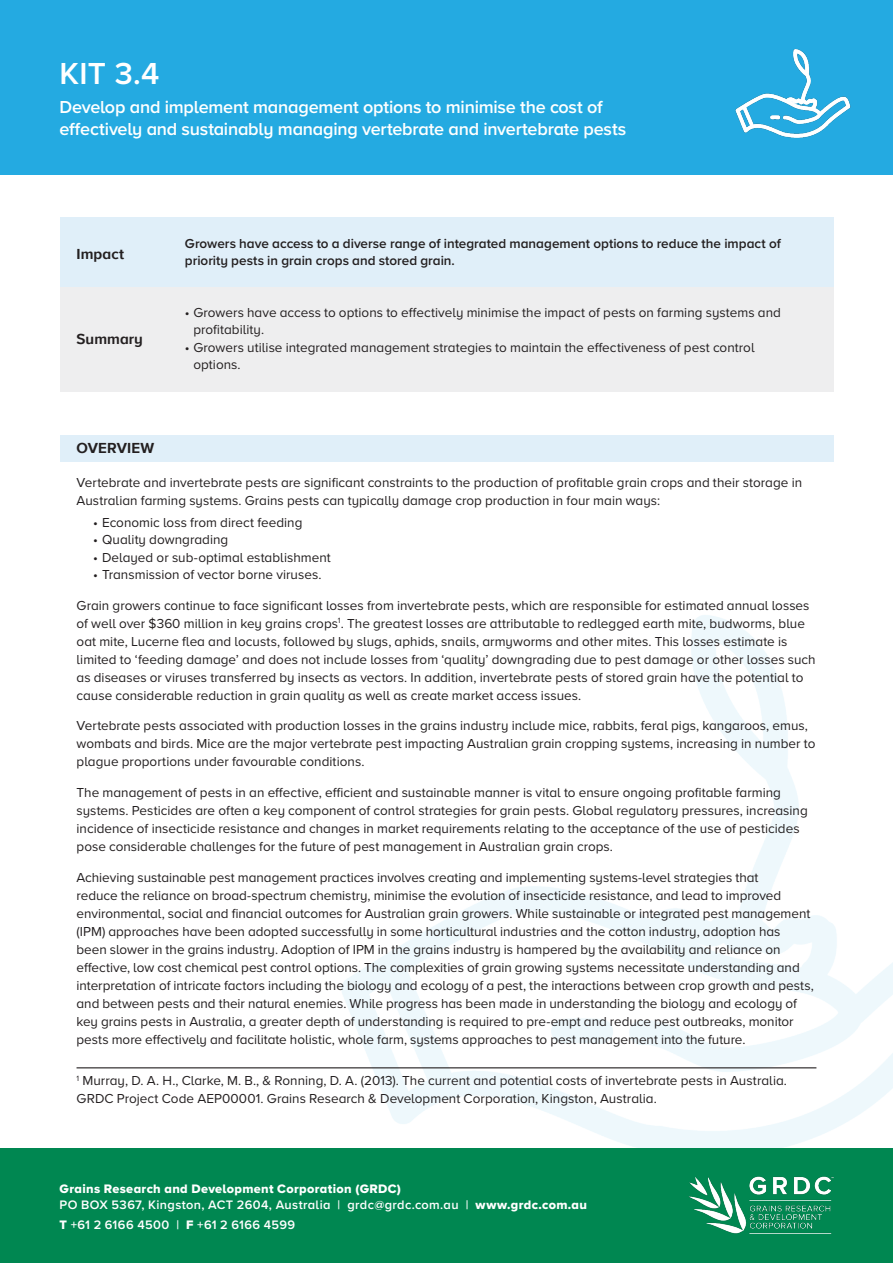
<style>
.page{position:relative;width:893px;height:1263px;background:#fff}
.page>*{position:absolute;margin:0;border:0;box-sizing:border-box;transform-origin:0 0}
.Banner_heading_1{font:600 31.5px "Proxima Nova A";color:#fff}
.Banner_body_text{font:600 18px "Proxima Nova A";letter-spacing:-.01em;color:#fff}
.Text_heading_1{font:700 15px "Proxima Nova AW01";letter-spacing:.005em;color:#231f20}
.Body_text{font:13.5px/18px "Proxima Nova A";color:#231f20}
.Text_heading_2{font:600 13.5px "Proxima Nova A";color:#231f20}
.t1{font:600 12.75px "Proxima Nova A";letter-spacing:.03em;color:#fff}
.t2{font:12.75px "Proxima Nova A Extrabld";letter-spacing:.025em;color:#fff}
.s1{font-family:"Proxima Nova A Extrabld";font-weight:400}
</style>
<div class="page">
<img style="left:327px;top:615px;width:566px;height:534px">
<div style="left:60px;top:435px;width:773px;height:26px;background:#e0eff9"></div>
<div style="left:0;top:0;width:893px;height:174px;background:#24aae1"></div>
<img style="left:735px;top:49px;width:116px;height:89px">
<div style="left:60px;top:218px;width:773px;height:69px;background:#e0eff9"></div>
<div style="left:60px;top:287px;width:773px;height:104px;background:#eeeeef"></div>
<div style="left:0;top:1149px;width:893px;height:114px;background:#008751"></div>
<img style="left:689px;top:1176px;width:145px;height:58px">
<hr style="left:77px;top:1067px;width:739px;height:1px;background:#231f20">
<p class="Banner_heading_1" style="left:60px;top:50px;width:101px">KIT 3.4</p>
<p class="Banner_body_text" style="left:60px;top:94px;width:545px">Develop and implement management options to minimise the cost of</p>
<p class="Banner_body_text" style="left:60px;top:115px;width:568px">effectively and sustainably managing vertebrate and invertebrate pests</p>
<p class="Text_heading_1" style="left:77px;top:245px;width:49px">Impact</p>
<p class="Text_heading_1" style="left:77px;top:331px;width:68px">Summary</p>
<p class="Text_heading_2" style="left:185px;top:233px;width:598px">Growers have access to a diverse range of integrated management options to reduce the impact of</p>
<p class="Text_heading_2" style="left:185px;top:250px;width:272px">priority pests in grain crops and stored grain.</p>
<p class="Body_text" style="left:193px;top:303px;width:589px;line-height:17.2px;text-indent:-9px">• Growers have access to options to effectively minimise the impact of pests on farming systems and profitability.</p>
<p class="Body_text" style="left:193px;top:338px;width:563px;line-height:17.2px;text-indent:-9px">• Growers utilise integrated management strategies to maintain the effectiveness of pest control options.</p>
<p class="Text_heading_1" style="left:77px;top:440px;width:79px">OVERVIEW</p>
<p class="Body_text" style="left:77px;top:473px;width:727px">Vertebrate and invertebrate pests are significant constraints to the production of profitable grain crops and their storage in<br>Australian farming systems. Grains pests can typically damage crop production in four main ways:</p>
<p class="Body_text" style="left:93px;top:513px;width:211px">• Economic loss from direct feeding</p>
<p class="Body_text" style="left:93px;top:530px;width:137px">• Quality downgrading</p>
<p class="Body_text" style="left:93px;top:548px;width:239px">• Delayed or sub-optimal establishment</p>
<p class="Body_text" style="left:93px;top:565px;width:230px">• Transmission of vector borne viruses.</p>
<p class="Body_text" style="left:77px;top:596px;width:741px">Grain growers continue to face significant losses from invertebrate pests, which are responsible for estimated annual losses of well over $360 million in key grains crops<sup>1</sup>. The greatest losses are attributable to redlegged earth mite, budworms, blue oat mite, Lucerne flea and locusts, followed by slugs, aphids, snails, armyworms and other mites. This losses estimate is limited to ‘feeding damage’ and does not include losses from ‘quality’ downgrading due to pest damage or other losses such as diseases or viruses transferred by insects as vectors. In addition, invertebrate pests of stored grain have the potential to cause considerable reduction in grain quality as well as create market access issues.</p>
<p class="Body_text" style="left:77px;top:716px;width:740px">Vertebrate pests associated with production losses in the grains industry include mice, rabbits, feral pigs, kangaroos, emus, wombats and birds. Mice are the major vertebrate pest impacting Australian grain cropping systems, increasing in number to plague proportions under favourable conditions.</p>
<p class="Body_text" style="left:77px;top:783px;width:733px">The management of pests in an effective, efficient and sustainable manner is vital to ensure ongoing profitable farming systems. Pesticides are often a key component of control strategies for grain pests. Global regulatory pressures, increasing incidence of insecticide resistance and changes in market requirements relating to the acceptance of the use of pesticides pose considerable challenges for the future of pest management in Australian grain crops.</p>
<p class="Body_text" style="left:77px;top:868px;width:739px">Achieving sustainable pest management practices involves creating and implementing systems-level strategies that<br>reduce the reliance on broad-spectrum chemistry, minimise the evolution of insecticide resistance, and lead to improved environmental, social and financial outcomes for Australian grain growers. While sustainable or integrated pest management (IPM) approaches have been adopted successfully in some horticultural industries and the cotton industry, adoption has been slower in the grains industry. Adoption of IPM in the grains industry is hampered by the availability and reliance on effective, low cost chemical pest control options. The complexities of grain growing systems necessitate understanding and interpretation of intricate factors including the biology and ecology of a pest, the interactions between crop growth and pests, and between pests and their natural enemies. While progress has been made in understanding the biology and ecology of key grains pests in Australia, a greater depth of understanding is required to pre-empt and reduce pest outbreaks, monitor pests more effectively and facilitate holistic, whole farm, systems approaches to pest management into the future.</p>
<p class="Body_text" style="left:77px;top:1071px;width:712px"><sup>1</sup> Murray, D. A. H., Clarke, M. B., &amp; Ronning, D. A. (2013). The current and potential costs of invertebrate pests in Australia.<br>GRDC Project Code AEP00001. Grains Research &amp; Development Corporation, Kingston, Australia.</p>
<p class="t2" style="left:60px;top:1179px;width:343px">Grains Research and Development Corporation (GRDC)</p>
<p class="t1" style="left:60px;top:1195px;width:529px">PO BOX 5367, Kingston, ACT 2604, Australia | grdc@grdc.com.au | <span class="s1">www.grdc.com.au</span></p>
<p class="t1" style="left:60px;top:1215px;width:237px"><span class="s1">T</span> +61 2 6166 4500 | <span class="s1">F</span> +61 2 6166 4599</p>
</div>
